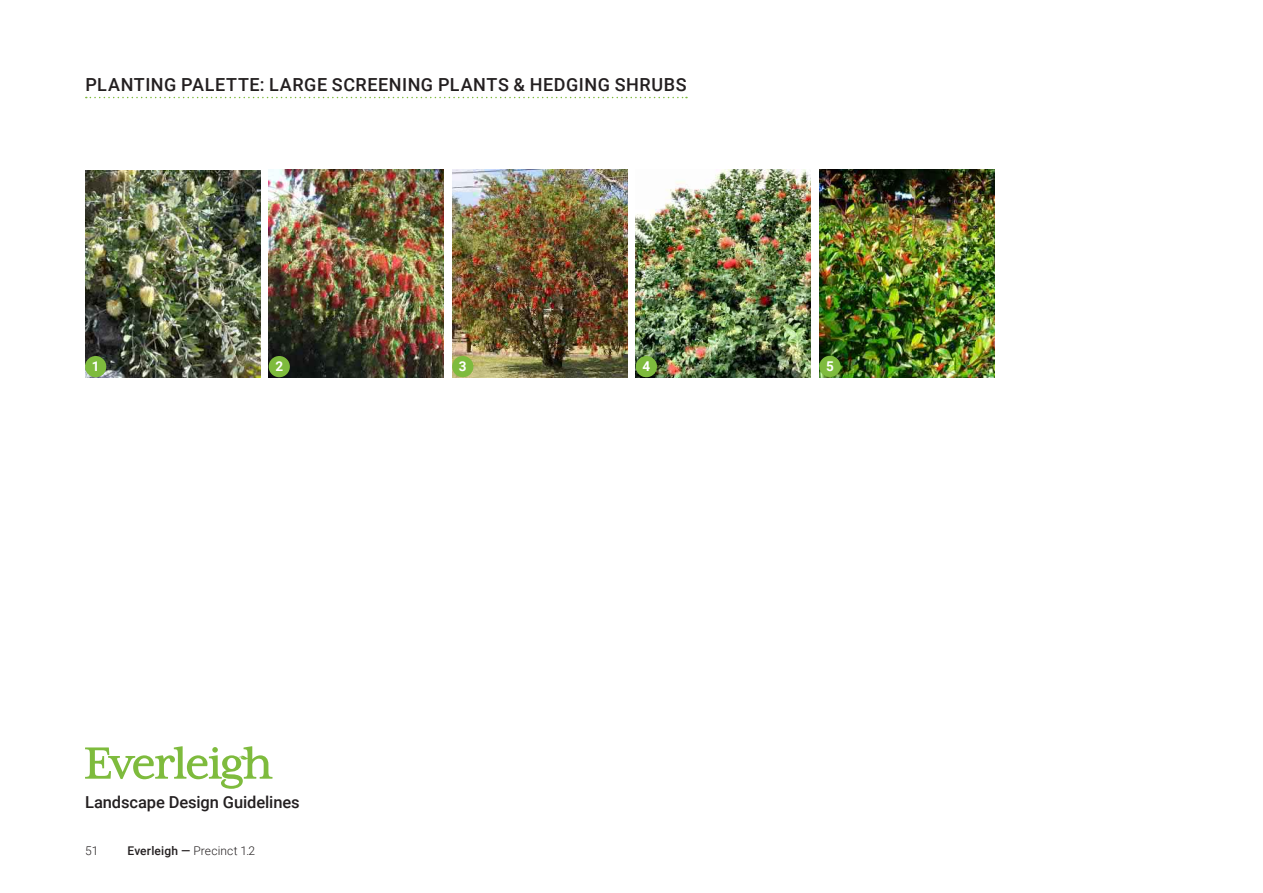
<style>
.page{position:relative;width:1263px;height:893px;background:#fff}
.page>*{position:absolute;margin:0;border:0;box-sizing:border-box;transform-origin:0 0}
.Heading_3_Appendix_G{font:500 18px "Roboto";letter-spacing:.03em;color:#231f20}
.H3_Not_TOC{font:500 16.5px "Roboto";letter-spacing:-.005em;color:#231f20}
.t1{font:700 13.5px "Roboto";color:#fff}
.Footer_LHS{font:300 12px "Roboto";color:#231f20}
.s1{font-weight:500}
</style>
<div class="page">
<svg style="left:85px;top:746px;width:187px;height:43px"></svg>
<svg style="left:86px;top:97px;width:601px;height:1px"></svg>
<img style="left:85px;top:170px;width:175px;height:207px">
<img style="left:269px;top:170px;width:175px;height:207px">
<img style="left:452px;top:170px;width:175px;height:207px">
<img style="left:636px;top:170px;width:175px;height:207px">
<img style="left:819px;top:170px;width:175px;height:207px">
<div style="left:85px;top:356px;width:21px;height:21px;background:#7ebb3d;border-radius:50%"></div>
<div style="left:269px;top:356px;width:21px;height:21px;background:#7ebb3d;border-radius:50%"></div>
<div style="left:452px;top:356px;width:21px;height:21px;background:#7ebb3d;border-radius:50%"></div>
<div style="left:636px;top:356px;width:21px;height:21px;background:#7ebb3d;border-radius:50%"></div>
<div style="left:819px;top:356px;width:21px;height:21px;background:#7ebb3d;border-radius:50%"></div>
<p class="Heading_3_Appendix_G" style="left:85px;top:72px;width:603px">PLANTING PALETTE: LARGE SCREENING PLANTS &amp; HEDGING SHRUBS</p>
<p class="t1" style="left:92px;top:357px;width:9px">1</p>
<p class="t1" style="left:275px;top:357px;width:9px">2</p>
<p class="t1" style="left:459px;top:357px;width:9px">3</p>
<p class="t1" style="left:642px;top:357px;width:9px">4</p>
<p class="t1" style="left:826px;top:357px;width:9px">5</p>
<p class="H3_Not_TOC" style="left:85px;top:790px;width:216px">Landscape Design Guidelines</p>
<p class="Footer_LHS" style="left:85px;top:842px;width:15px">51</p>
<p class="Footer_LHS" style="left:128px;top:842px;width:129px"><span class="s1">Everleigh —</span> Precinct 1.2</p>
</div>
